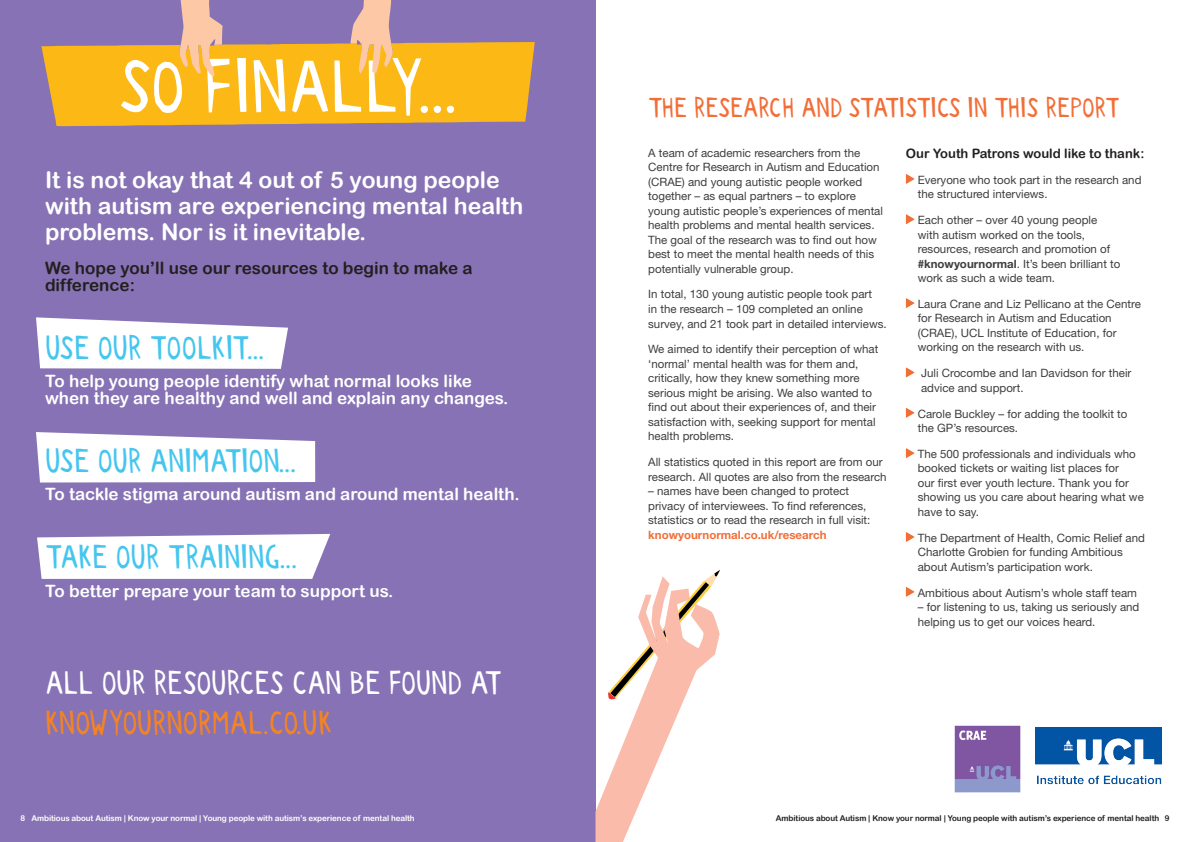
<style>
.page{position:relative;width:1191px;height:842px;background:#fff}
.page>*{position:absolute;margin:0;border:0;box-sizing:border-box;transform-origin:0 0}
.t1{font:70.6px "Paper Cuts";color:#fff}
.t2{font:31px "Paper Cuts";letter-spacing:-.005em;color:#44c6ef}
.t3{font:31px "Paper Cuts";letter-spacing:-.015em;color:#fff}
.t4{font:31px "Paper Cuts";color:#f58322}
.t5{font:26px "Paper Cuts";letter-spacing:-.01em;color:#f26e37}
.t6{font:23px/26px "Arial Rounded MT Bold";color:#fff}
.t7{font:17px/17px "Arial Rounded MT Bold";color:#fff}
.t8{font:17px/17px "Arial Rounded MT Bold";color:#231f20}
.t9{font:13px "Arial Rounded MT Bold";color:#231f20}
.t10{font:11.5px/14.5px "Helvetica Neue LT Std";color:#3e3e3f}
.t11{font:700 11.5px "Helvetica Neue LT Std";color:#f26e37}
.t12{font:8px "Arial Rounded MT Bold";letter-spacing:-.01em;color:#fff}
.t13{font:8px "Arial Rounded MT Bold";letter-spacing:-.01em;color:#231f20}
.s1{font-weight:700}
</style>
<div class="page">
<div style="left:0;top:0;width:595px;height:842px;background:#8672b4"></div>
<svg style="left:37px;top:534px;width:293px;height:45px;background:#f5f4f9"></svg>
<svg style="left:36px;top:432px;width:279px;height:50px;background:#f2f0f7"></svg>
<svg style="left:36px;top:317px;width:252px;height:52px;background:#eeecf5"></svg>
<svg style="left:906px;top:174px;width:8px;height:10px"></svg>
<svg style="left:906px;top:214px;width:8px;height:10px"></svg>
<svg style="left:906px;top:298px;width:8px;height:10px"></svg>
<svg style="left:906px;top:368px;width:8px;height:9px"></svg>
<svg style="left:906px;top:408px;width:8px;height:10px"></svg>
<svg style="left:906px;top:448px;width:8px;height:10px"></svg>
<svg style="left:906px;top:532px;width:8px;height:10px"></svg>
<svg style="left:906px;top:587px;width:8px;height:10px"></svg>
<svg style="left:41px;top:42px;width:494px;height:84px;background:#f2b220"></svg>
<svg style="left:179px;top:0;width:44px;height:92px;background:#eeb771"></svg>
<svg style="left:350px;top:0;width:43px;height:75px;background:#ecb882"></svg>
<img style="left:954px;top:725px;width:67px;height:67px">
<img style="left:1035px;top:727px;width:126px;height:58px">
<svg style="left:595px;top:569px;width:125px;height:273px"></svg>
<h1 class="t1" style="left:119px;top:40px;width:340px">SO FINALLY...</h1>
<h3 class="t6" style="left:45px;top:166px;width:480px">It is not okay that 4 out of 5 young people with autism are experiencing mental health problems. Nor is it inevitable.</h3>
<h3 class="t8" style="left:45px;top:259px;width:429px">We hope you’ll use our resources to begin to make a difference:</h3>
<h2 class="t2" style="left:45px;top:327px;width:221px">USE OUR TOOLKIT...</h2>
<h3 class="t7" style="left:45px;top:372px;width:465px">To help young people identify what normal looks like when they are healthy and well and explain any changes.</h3>
<h2 class="t2" style="left:45px;top:441px;width:253px">USE OUR ANIMATION...</h2>
<h3 class="t7" style="left:45px;top:486px;width:476px">To tackle stigma around autism and around mental health.</h3>
<h2 class="t2" style="left:45px;top:537px;width:254px">TAKE OUR TRAINING...</h2>
<h3 class="t7" style="left:45px;top:582px;width:350px">To better prepare your team to support us.</h3>
<h2 class="t3" style="left:45px;top:662px;width:459px">ALL OUR RESOURCES CAN BE FOUND AT</h2>
<h2 class="t4" style="left:45px;top:702px;width:289px">KNOWYOURNORMAL.CO.UK</h2>
<h3 class="t5" style="left:648px;top:90px;width:473px">THE RESEARCH AND STATISTICS IN THIS REPORT</h3>
<p class="t10" style="left:648px;top:145px;width:236px">A team of academic researchers from the Centre for Research in Autism and Education (CRAE) and young autistic people worked together – as equal partners – to explore young autistic people’s experiences of mental health problems and mental health services.<br>The goal of the research was to find out how best to meet the mental health needs of this potentially vulnerable group.</p>
<p class="t10" style="left:648px;top:287px;width:240px">In total, 130 young autistic people took part<br>in the research – 109 completed an online survey, and 21 took part in detailed interviews.</p>
<p class="t10" style="left:648px;top:342px;width:232px">We aimed to identify their perception of what ‘normal’ mental health was for them and, critically, how they knew something more serious might be arising. We also wanted to find out about their experiences of, and their satisfaction with, seeking support for mental health problems.</p>
<p class="t10" style="left:648px;top:455px;width:240px">All statistics quoted in this report are from our research. All quotes are also from the research</p>
<p class="t10" style="left:648px;top:484px;width:224px">– names have been changed to protect privacy of interviewees. To find references, statistics or to read the research in full visit:</p>
<p class="t11" style="left:648px;top:527px;width:180px">knowyournormal.co.uk/research</p>
<p class="t9" style="left:906px;top:146px;width:240px">Our Youth Patrons would like to thank:</p>
<p class="t10" style="left:917px;top:172px;width:225px">Everyone who took part in the research and the structured interviews.</p>
<p class="t10" style="left:917px;top:213px;width:204px">Each other – over 40 young people with autism worked on the tools, resources, research and promotion of <span class="s1">#knowyournormal</span>. It’s been brilliant to work as such a wide team.</p>
<p class="t10" style="left:917px;top:296px;width:224px">Laura Crane and Liz Pellicano at the Centre for Research in Autism and Education (CRAE), UCL Institute of Education, for working on the research with us.</p>
<p class="t10" style="left:921px;top:366px;width:212px">Juli Crocombe and Ian Davidson for their advice and support.</p>
<p class="t10" style="left:917px;top:406px;width:211px">Carole Buckley – for adding the toolkit to the GP’s resources.</p>
<p class="t10" style="left:917px;top:446px;width:227px">The 500 professionals and individuals who booked tickets or waiting list places for<br>our first ever youth lecture. Thank you for showing us you care about hearing what we have to say.</p>
<p class="t10" style="left:917px;top:530px;width:229px">The Department of Health, Comic Relief and<br>Charlotte Grobien for funding Ambitious about Autism’s participation work.</p>
<p class="t10" style="left:917px;top:585px;width:221px">Ambitious about Autism’s whole staff team</p>
<p class="t10" style="left:917px;top:600px;width:223px">– for listening to us, taking us seriously and helping us to get our voices heard.</p>
<p class="t12" style="left:20px;top:813px;width:396px">8 Ambitious about Autism | Know your normal | Young people with autism’s experience of mental health</p>
<p class="t13" style="left:776px;top:813px;width:395px">Ambitious about Autism | Know your normal | Young people with autism’s experience of mental health 9</p>
</div>
